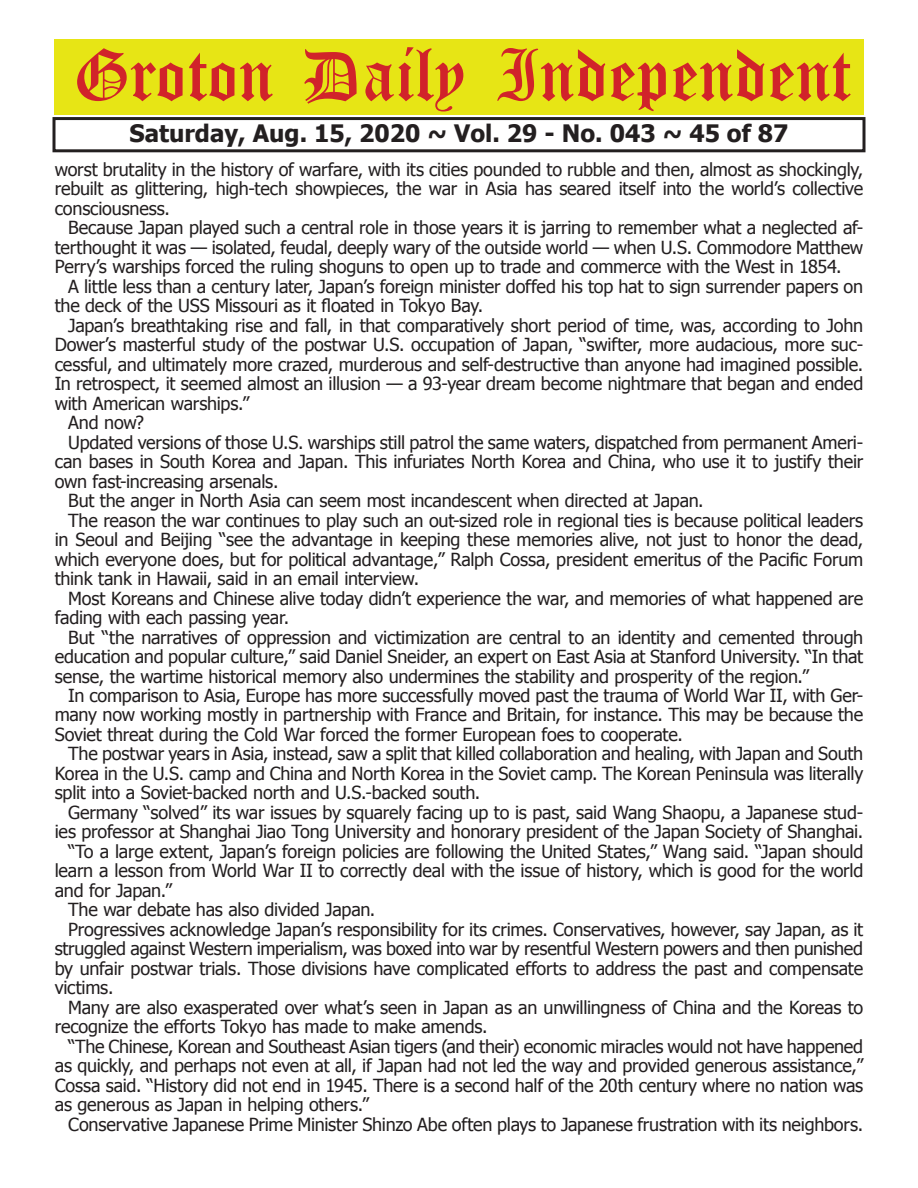
<style>
.page{position:relative;width:918px;height:1188px;background:#fff}
.page>*{position:absolute;margin:0;border:0;box-sizing:border-box;transform-origin:0 0}
.t1{font:54px "Old English Five";color:#d1232a}
.t2{font:700 24px "Tahoma";color:#231f20}
.t3{font:18px/19.5px "Tahoma";letter-spacing:-.01em;color:#231f20;text-align:justify}
</style>
<div class="page">
<div style="left:52px;top:117px;width:814px;height:35px;border:3px solid #231f20"></div>
<div style="left:54px;top:40px;width:810px;height:75px;background:#e7e515"></div>
<h1 class="t1" style="left:73px;top:50px;width:779px">Groton Daily Independent</h1>
<h2 class="t2" style="left:130px;top:116px;width:660px">Saturday, Aug. 15, 2020 ~ Vol. 29 - No. 043 ~ 45 of 87</h2>
<p class="t3" style="left:55px;top:159px;width:810px">worst brutality in the history of warfare, with its cities pounded to rubble and then, almost as shockingly, rebuilt as glittering, high-tech showpieces, the war in Asia has seared itself into the world’s collective consciousness.</p>
<p class="t3" style="left:55px;top:217px;width:810px;text-indent:14px">Because Japan played such a central role in those years it is jarring to remember what a neglected af&shy;terthought it was — isolated, feudal, deeply wary of the outside world — when U.S. Commodore Matthew Perry’s warships forced the ruling shoguns to open up to trade and commerce with the West in 1854.</p>
<p class="t3" style="left:55px;top:276px;width:810px;text-indent:14px">A little less than a century later, Japan’s foreign minister doffed his top hat to sign surrender papers on the deck of the USS Missouri as it floated in Tokyo Bay.</p>
<p class="t3" style="left:68px;top:314px;width:797px">Japan’s breathtaking rise and fall, in that comparatively short period of time, was, according to John</p>
<p class="t3" style="left:55px;top:334px;width:810px">Dower’s masterful study of the postwar U.S. occupation of Japan, “swifter, more audacious, more suc-</p>
<p class="t3" style="left:55px;top:353px;width:810px">cessful, and ultimately more crazed, murderous and self-destructive than anyone had imagined possible.</p>
<p class="t3" style="left:55px;top:373px;width:810px">In retrospect, it seemed almost an illusion — a 93-year dream become nightmare that began and ended</p>
<p class="t3" style="left:55px;top:392px;width:196px">with American warships.”</p>
<p class="t3" style="left:68px;top:412px;width:77px">And now?</p>
<p class="t3" style="left:68px;top:431px;width:796px">Updated versions of those U.S. warships still patrol the same waters, dispatched from permanent Ameri-</p>
<p class="t3" style="left:55px;top:451px;width:810px">can bases in South Korea and Japan. This infuriates North Korea and China, who use it to justify their</p>
<p class="t3" style="left:55px;top:470px;width:225px">own fast-increasing arsenals.</p>
<p class="t3" style="left:68px;top:490px;width:637px">But the anger in North Asia can seem most incandescent when directed at Japan.</p>
<p class="t3" style="left:68px;top:509px;width:796px">The reason the war continues to play such an out-sized role in regional ties is because political leaders</p>
<p class="t3" style="left:55px;top:529px;width:810px">in Seoul and Beijing “see the advantage in keeping these memories alive, not just to honor the dead,</p>
<p class="t3" style="left:55px;top:548px;width:810px">which everyone does, but for political advantage,” Ralph Cossa, president emeritus of the Pacific Forum</p>
<p class="t3" style="left:55px;top:568px;width:366px">think tank in Hawaii, said in an email interview.</p>
<p class="t3" style="left:68px;top:587px;width:796px">Most Koreans and Chinese alive today didn’t experience the war, and memories of what happened are</p>
<p class="t3" style="left:55px;top:607px;width:236px">fading with each passing year.</p>
<p class="t3" style="left:68px;top:626px;width:797px">But “the narratives of oppression and victimization are central to an identity and cemented through</p>
<p class="t3" style="left:55px;top:646px;width:810px">education and popular culture,” said Daniel Sneider, an expert on East Asia at Stanford University. “In that</p>
<p class="t3" style="left:55px;top:665px;width:756px">sense, the wartime historical memory also undermines the stability and prosperity of the region.”</p>
<p class="t3" style="left:68px;top:685px;width:796px">In comparison to Asia, Europe has more successfully moved past the trauma of World War II, with Ger-</p>
<p class="t3" style="left:55px;top:704px;width:810px">many now working mostly in partnership with France and Britain, for instance. This may be because the</p>
<p class="t3" style="left:55px;top:724px;width:630px">Soviet threat during the Cold War forced the former European foes to cooperate.</p>
<p class="t3" style="left:68px;top:743px;width:797px">The postwar years in Asia, instead, saw a split that killed collaboration and healing, with Japan and South</p>
<p class="t3" style="left:55px;top:763px;width:810px">Korea in the U.S. camp and China and North Korea in the Soviet camp. The Korean Peninsula was literally</p>
<p class="t3" style="left:55px;top:782px;width:427px">split into a Soviet-backed north and U.S.-backed south.</p>
<p class="t3" style="left:68px;top:802px;width:796px">Germany “solved” its war issues by squarely facing up to is past, said Wang Shaopu, a Japanese stud-</p>
<p class="t3" style="left:55px;top:821px;width:810px">ies professor at Shanghai Jiao Tong University and honorary president of the Japan Society of Shanghai.</p>
<p class="t3" style="left:68px;top:841px;width:797px">“To a large extent, Japan’s foreign policies are following the United States,” Wang said. “Japan should</p>
<p class="t3" style="left:55px;top:860px;width:810px">learn a lesson from World War II to correctly deal with the issue of history, which is good for the world</p>
<p class="t3" style="left:55px;top:880px;width:119px">and for Japan.”</p>
<p class="t3" style="left:68px;top:899px;width:309px">The war debate has also divided Japan.</p>
<p class="t3" style="left:68px;top:919px;width:797px">Progressives acknowledge Japan’s responsibility for its crimes. Conservatives, however, say Japan, as it</p>
<p class="t3" style="left:55px;top:938px;width:810px">struggled against Western imperialism, was boxed into war by resentful Western powers and then punished</p>
<p class="t3" style="left:55px;top:958px;width:810px">by unfair postwar trials. Those divisions have complicated efforts to address the past and compensate</p>
<p class="t3" style="left:55px;top:977px;width:60px">victims.</p>
<p class="t3" style="left:68px;top:997px;width:797px">Many are also exasperated over what’s seen in Japan as an unwillingness of China and the Koreas to</p>
<p class="t3" style="left:55px;top:1016px;width:434px">recognize the efforts Tokyo has made to make amends.</p>
<p class="t3" style="left:68px;top:1036px;width:797px">“The Chinese, Korean and Southeast Asian tigers (and their) economic miracles would not have happened</p>
<p class="t3" style="left:55px;top:1055px;width:810px">as quickly, and perhaps not even at all, if Japan had not led the way and provided generous assistance,”</p>
<p class="t3" style="left:55px;top:1075px;width:810px">Cossa said. “History did not end in 1945. There is a second half of the 20th century where no nation was</p>
<p class="t3" style="left:55px;top:1094px;width:316px">as generous as Japan in helping others.”</p>
<p class="t3" style="left:68px;top:1114px;width:796px">Conservative Japanese Prime Minister Shinzo Abe often plays to Japanese frustration with its neighbors.</p>
</div>
